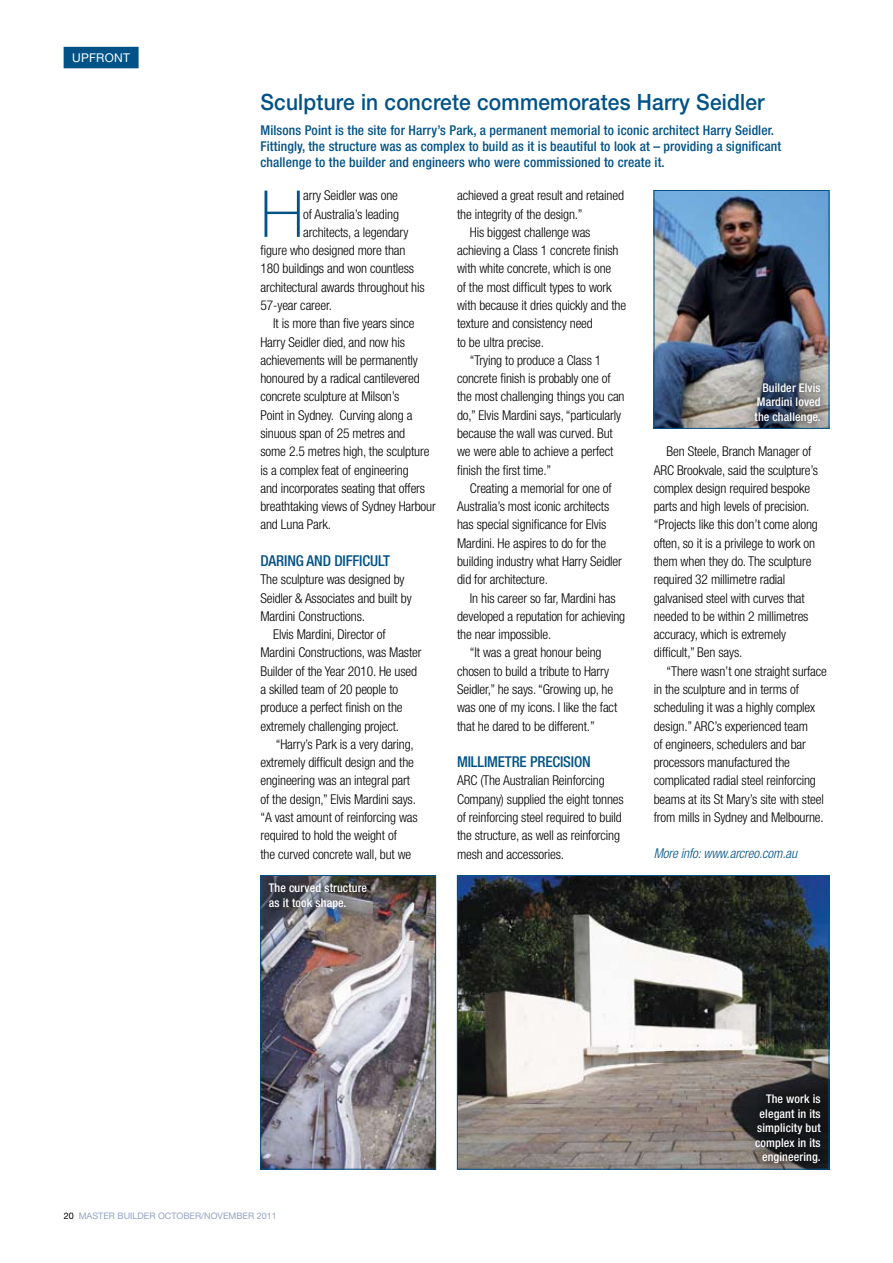
<style>
.page{position:relative;width:893px;height:1263px;background:#fff}
.page>*{position:absolute;margin:0;border:0;box-sizing:border-box;transform-origin:0 0}
.t1{font:100 64.65px "Helvetica Neue LT Std";color:#005287}
.t2{font:500 22.5px "Helvetica Neue LT Std";letter-spacing:.01em;color:#005287;scale:.93 1}
.t3{font:500 condensed 15px "Helvetica Neue LT Std";letter-spacing:-.01em;color:#005287}
.t4{font:300 condensed 13.5px/18.3px "Helvetica Neue LT Std";letter-spacing:-.01em;color:#000}
.t5{font:500 condensed 13.5px/16.2px "Helvetica Neue LT Std";letter-spacing:.01em;color:#005287}
.t6{font:italic 300 condensed 13.5px "Helvetica Neue LT Std";letter-spacing:-.01em;color:#005287}
.t7{font:500 condensed 12px/14.4px "Helvetica Neue LT Std";letter-spacing:.01em;color:#fff;text-align:justify}
.t8{font:12px "Helvetica Neue";letter-spacing:.02em;color:#fff}
.t9{font:9px "Helvetica Neue LT Std";color:#94a2c1}
.s1{color:#000}
</style>
<div class="page">
<div style="left:64px;top:47px;width:74px;height:21px;background:#005287"></div>
<img style="left:656px;top:192px;width:171px;height:235px">
<div style="left:654px;top:190px;width:175px;height:239px;border:1px solid #005287"></div>
<svg style="left:745px;top:373px;width:85px;height:56px;background:#626a77"></svg>
<img style="left:459px;top:877px;width:368px;height:290px">
<div style="left:457px;top:875px;width:372px;height:294px;border:1px solid #005287"></div>
<svg style="left:745px;top:1084px;width:85px;height:86px;background:#242629"></svg>
<img style="left:262px;top:877px;width:172px;height:290px">
<div style="left:260px;top:875px;width:176px;height:294px;border:1px solid #005287"></div>
<img style="left:260px;top:875px;width:117px;height:43px">
<p class="t8" style="left:72px;top:50px;width:59px">UPFRONT</p>
<h2 class="t2" style="left:260px;top:89px;width:544px">Sculpture in concrete commemorates Harry Seidler</h2>
<p class="t5" style="left:260px;top:121px;width:522px">Milsons Point is the site for Harry’s Park, a permanent memorial to iconic architect Harry Seidler.<br>Fittingly, the structure was as complex to build as it is beautiful to look at – providing a significant challenge to the builder and engineers who were commissioned to create it.</p>
<h1 class="t1" style="left:260px;top:177px;width:45px">H</h1>
<p class="t4" style="left:303px;top:186px;width:96px">arry Seidler was one</p>
<p class="t4" style="left:303px;top:205px;width:97px">of Australia’s leading</p>
<p class="t4" style="left:303px;top:223px;width:107px">architects, a legendary</p>
<p class="t4" style="left:260px;top:241px;width:147px">figure who designed more than</p>
<p class="t4" style="left:260px;top:259px;width:155px">180 buildings and won countless</p>
<p class="t4" style="left:260px;top:278px;width:166px">architectural awards throughout his</p>
<p class="t4" style="left:260px;top:296px;width:73px">57-year career.</p>
<p class="t4" style="left:273px;top:314px;width:143px">It is more than five years since</p>
<p class="t4" style="left:260px;top:333px;width:146px">Harry Seidler died, and now his</p>
<p class="t4" style="left:260px;top:351px;width:159px">achievements will be permanently</p>
<p class="t4" style="left:260px;top:369px;width:161px">honoured by a radical cantilevered</p>
<p class="t4" style="left:260px;top:387px;width:140px">concrete sculpture at Milson’s</p>
<p class="t4" style="left:260px;top:406px;width:153px">Point in Sydney. Curving along a</p>
<p class="t4" style="left:260px;top:424px;width:146px">sinuous span of 25 metres and</p>
<p class="t4" style="left:260px;top:442px;width:171px">some 2.5 metres high, the sculpture</p>
<p class="t4" style="left:260px;top:460px;width:150px">is a complex feat of engineering</p>
<p class="t4" style="left:260px;top:479px;width:166px">and incorporates seating that offers</p>
<p class="t4" style="left:260px;top:497px;width:177px">breathtaking views of Sydney Harbour</p>
<p class="t4" style="left:260px;top:515px;width:72px">and Luna Park.</p>
<p class="t3" style="left:260px;top:552px;width:131px">DARING AND DIFFICULT</p>
<p class="t4" style="left:260px;top:570px;width:146px">The sculpture was designed by</p>
<p class="t4" style="left:260px;top:588px;width:153px">Seidler &amp; Associates and built by</p>
<p class="t4" style="left:260px;top:607px;width:106px">Mardini Constructions.</p>
<p class="t4" style="left:273px;top:625px;width:114px">Elvis Mardini, Director of</p>
<p class="t4" style="left:260px;top:643px;width:163px">Mardini Constructions, was Master</p>
<p class="t4" style="left:260px;top:662px;width:158px">Builder of the Year 2010. He used</p>
<p class="t4" style="left:260px;top:680px;width:139px">a skilled team of 20 people to</p>
<p class="t4" style="left:260px;top:698px;width:144px">produce a perfect finish on the</p>
<p class="t4" style="left:260px;top:716px;width:140px">extremely challenging project.</p>
<p class="t4" style="left:276px;top:735px;width:140px">“Harry’s Park is a very daring,</p>
<p class="t4" style="left:260px;top:753px;width:155px">extremely difficult design and the</p>
<p class="t4" style="left:260px;top:771px;width:151px">engineering was an integral part</p>
<p class="t4" style="left:260px;top:790px;width:157px">of the design,” Elvis Mardini says.</p>
<p class="t4" style="left:260px;top:808px;width:159px">“A vast amount of reinforcing was</p>
<p class="t4" style="left:260px;top:826px;width:138px">required to hold the weight of</p>
<p class="t4" style="left:260px;top:844px;width:152px">the curved concrete wall, but we</p>
<p class="t7" style="left:269px;top:881px;width:100px">The curved structure as it took shape.</p>
<p class="t4" style="left:457px;top:186px;width:168px">achieved a great result and retained</p>
<p class="t4" style="left:457px;top:205px;width:127px">the integrity of the design.”</p>
<p class="t4" style="left:470px;top:223px;width:122px">His biggest challenge was</p>
<p class="t4" style="left:457px;top:241px;width:163px">achieving a Class 1 concrete finish</p>
<p class="t4" style="left:457px;top:259px;width:156px">with white concrete, which is one</p>
<p class="t4" style="left:457px;top:278px;width:156px">of the most difficult types to work</p>
<p class="t4" style="left:457px;top:296px;width:170px">with because it dries quickly and the</p>
<p class="t4" style="left:457px;top:314px;width:137px">texture and consistency need</p>
<p class="t4" style="left:457px;top:333px;width:88px">to be ultra precise.</p>
<p class="t4" style="left:470px;top:351px;width:133px">“Trying to produce a Class 1</p>
<p class="t4" style="left:457px;top:369px;width:155px">concrete finish is probably one of</p>
<p class="t4" style="left:457px;top:387px;width:169px">the most challenging things you can</p>
<p class="t4" style="left:457px;top:406px;width:166px">do,” Elvis Mardini says, “particularly</p>
<p class="t4" style="left:457px;top:424px;width:157px">because the wall was curved. But</p>
<p class="t4" style="left:457px;top:442px;width:158px">we were able to achieve a perfect</p>
<p class="t4" style="left:457px;top:460px;width:96px">finish the first time.”</p>
<p class="t4" style="left:470px;top:479px;width:143px">Creating a memorial for one of</p>
<p class="t4" style="left:457px;top:497px;width:154px">Australia’s most iconic architects</p>
<p class="t4" style="left:457px;top:515px;width:151px">has special significance for Elvis</p>
<p class="t4" style="left:457px;top:534px;width:151px">Mardini. He aspires to do for the</p>
<p class="t4" style="left:457px;top:552px;width:166px">building industry what Harry Seidler</p>
<p class="t4" style="left:457px;top:570px;width:92px">did for architecture.</p>
<p class="t4" style="left:470px;top:588px;width:147px">In his career so far, Mardini has</p>
<p class="t4" style="left:457px;top:607px;width:170px">developed a reputation for achieving</p>
<p class="t4" style="left:457px;top:625px;width:96px">the near impossible.</p>
<p class="t4" style="left:470px;top:643px;width:133px">“It was a great honour being</p>
<p class="t4" style="left:457px;top:662px;width:153px">chosen to build a tribute to Harry</p>
<p class="t4" style="left:457px;top:680px;width:158px">Seidler,” he says. “Growing up, he</p>
<p class="t4" style="left:457px;top:698px;width:162px">was one of my icons. I like the fact</p>
<p class="t4" style="left:457px;top:716px;width:139px">that he dared to be different.”</p>
<p class="t3" style="left:457px;top:753px;width:135px">MILLIMETRE PRECISION</p>
<p class="t4" style="left:457px;top:771px;width:168px">ARC (The Australian Reinforcing Company) supplied the eight tonnes of reinforcing steel required to build the structure, as well as reinforcing mesh and accessories.</p>
<p class="t7" style="left:755px;top:380px;width:68px;text-indent:8px">Builder Elvis Mardini loved the challenge.</p>
<p class="t4" style="left:654px;top:442px;width:166px;text-indent:13px">Ben Steele, Branch Manager of<br>ARC Brookvale, said the sculpture’s complex design required bespoke parts and high levels of precision. “Projects like this don’t come along often, so it is a privilege to work on them when they do. The sculpture required 32 millimetre radial galvanised steel with curves that needed to be within 2 millimetres accuracy, which is extremely difficult,” Ben says.</p>
<p class="t4" style="left:654px;top:662px;width:175px;text-indent:13px">“There wasn’t one straight surface in the sculpture and in terms of scheduling it was a highly complex design.” ARC’s experienced team<br>of engineers, schedulers and bar processors manufactured the complicated radial steel reinforcing beams at its St Mary’s site with steel from mills in Sydney and Melbourne.</p>
<p class="t6" style="left:654px;top:845px;width:145px">More info: www.arcreo.com.au</p>
<p class="t7" style="left:755px;top:1092px;width:67px;text-align:right">The work is elegant in its simplicity but complex in its engineering.</p>
<p class="t9" style="left:64px;top:1211px;width:215px"><span class="s1">20</span> MASTER BUILDER OCTOBER/NOVEMBER 2011</p>
</div>
